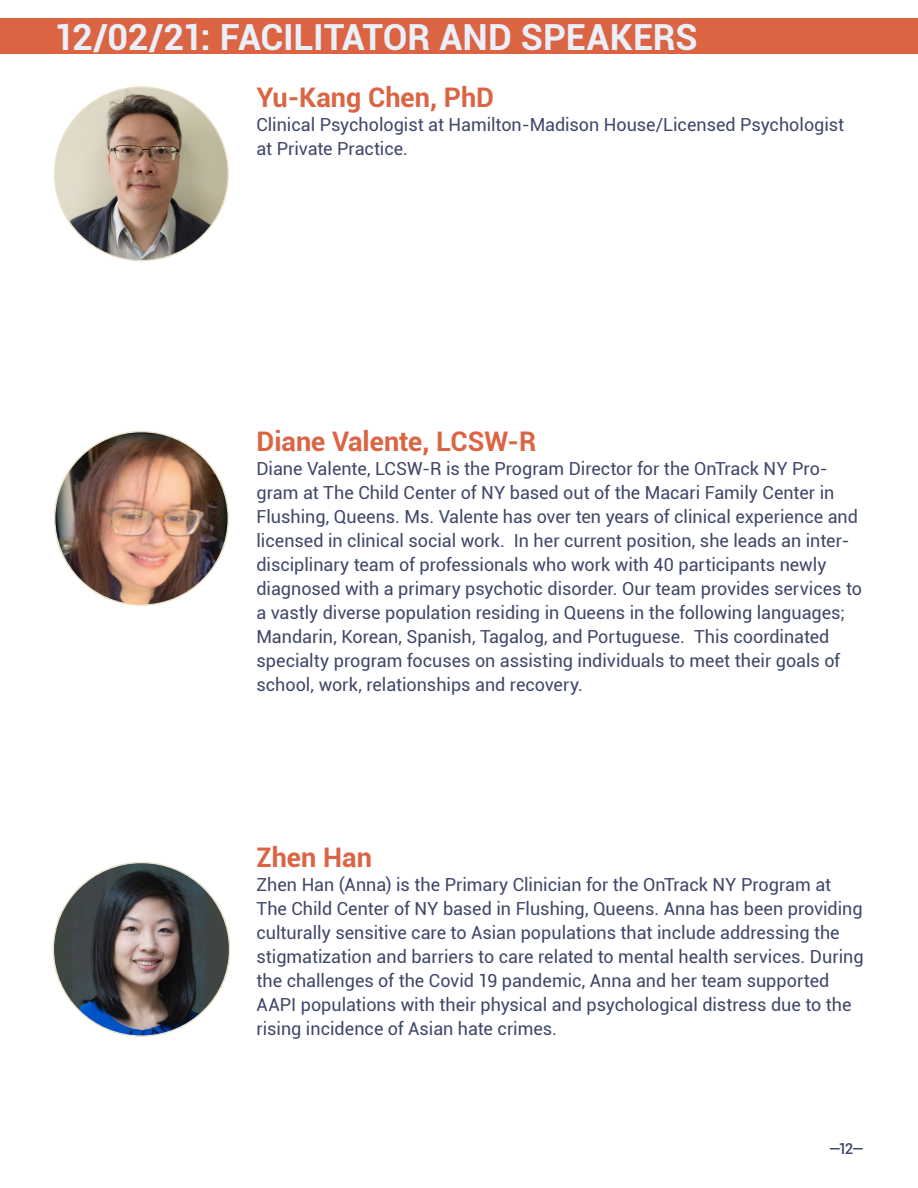
<style>
.page{position:relative;width:918px;height:1188px;background:#fff}
.page>*{position:absolute;margin:0;border:0;box-sizing:border-box;transform-origin:0 0}
.t1{font:700 36px "Roboto";letter-spacing:-.005em;color:#eaeff9}
.t2{font:700 27px "Roboto";color:#db6443}
.t3{font:18px/24px "Roboto";color:#404769}
.t4{font:500 15px "Roboto";color:#404769}
</style>
<div class="page">
<div style="left:0;top:19px;width:918px;height:35px;background:#db6443"></div>
<img style="left:55px;top:87px;width:173px;height:174px;border-radius:87px">
<img style="left:55px;top:432px;width:173px;height:173px;border-radius:87px">
<img style="left:53px;top:863px;width:177px;height:172px">
<h1 class="t1" style="left:54px;top:12px;width:645px">12/02/21: FACILITATOR AND SPEAKERS</h1>
<h2 class="t2" style="left:256px;top:78px;width:239px">Yu-Kang Chen, PhD</h2>
<p class="t3" style="left:256px;top:112px;width:589px">Clinical Psychologist at Hamilton-Madison House/Licensed Psychologist at Private Practice.</p>
<h2 class="t2" style="left:256px;top:423px;width:281px">Diane Valente, LCSW-R</h2>
<p class="t3" style="left:256px;top:456px;width:607px">Diane Valente, LCSW-R is the Program Director for the OnTrack NY Pro&shy;gram at The Child Center of NY based out of the Macari Family Center in Flushing, Queens. Ms. Valente has over ten years of clinical experience and licensed in clinical social work. In her current position, she leads an inter&shy;disciplinary team of professionals who work with 40 participants newly diagnosed with a primary psychotic disorder. Our team provides services to a vastly diverse population residing in Queens in the following languages; Mandarin, Korean, Spanish, Tagalog, and Portuguese. This coordinated specialty program focuses on assisting individuals to meet their goals of school, work, relationships and recovery.</p>
<h2 class="t2" style="left:256px;top:838px;width:117px">Zhen Han</h2>
<p class="t3" style="left:256px;top:872px;width:609px">Zhen Han (Anna) is the Primary Clinician for the OnTrack NY Program at The Child Center of NY based in Flushing, Queens. Anna has been providing culturally sensitive care to Asian populations that include addressing the stigmatization and barriers to care related to mental health services. During the challenges of the Covid 19 pandemic, Anna and her team supported AAPI populations with their physical and psychological distress due to the rising incidence of Asian hate crimes.</p>
<p class="t4" style="left:829px;top:1138px;width:37px">—12—</p>
</div>
